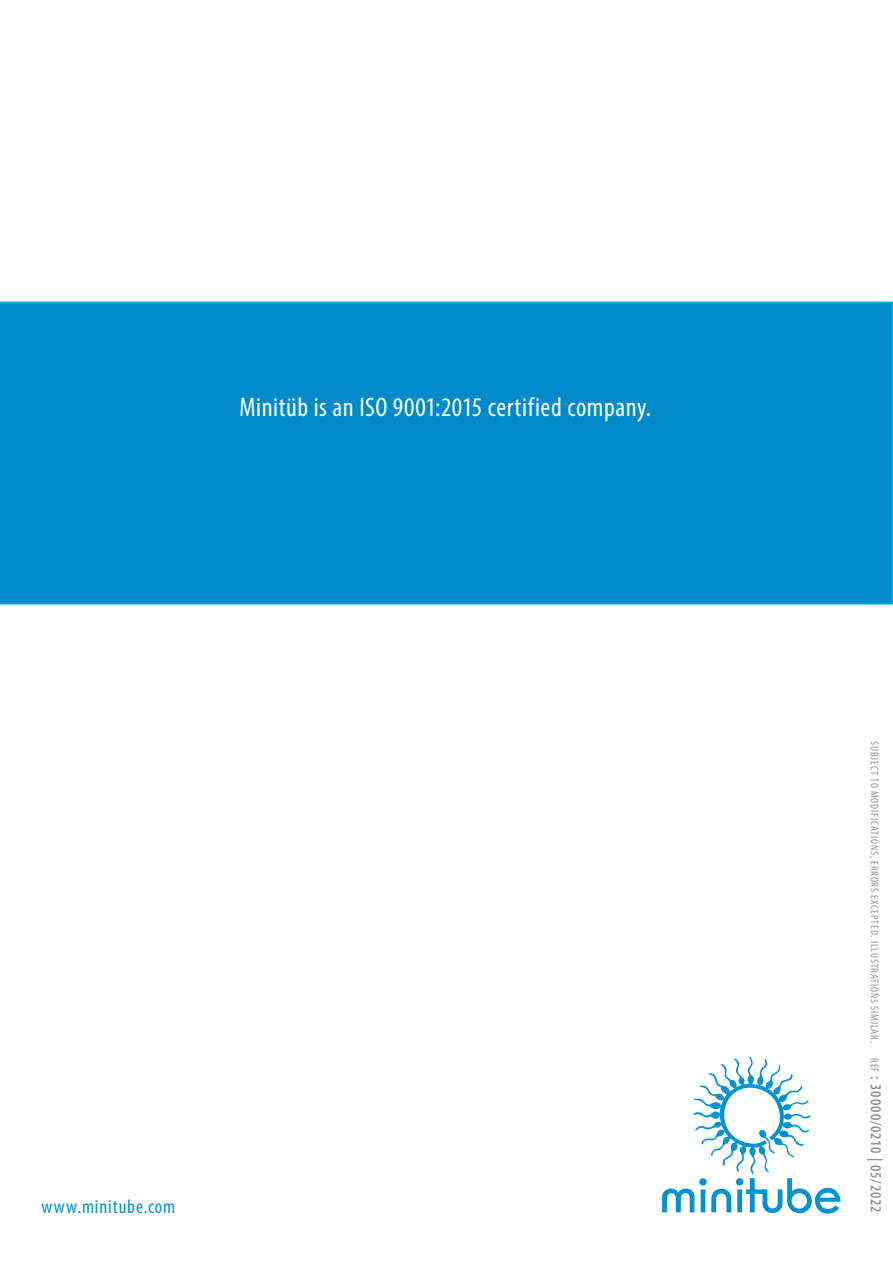
<style>
.page{position:relative;width:893px;height:1263px;background:#fff}
.page>*{position:absolute;margin:0;border:0;box-sizing:border-box;transform-origin:0 0}
.t1{font:condensed 27px "Myriad Pro";letter-spacing:.02em;color:#fff}
.t2{font:condensed 19.5px "Myriad Pro";letter-spacing:.045em;color:#0093d0}
.t3{font:600 condensed 15.6px "Myriad Pro";letter-spacing:.05em;color:#939598}
.t4{font:condensed 11.25px "Myriad Pro";letter-spacing:.07em;color:#939598}
.s1{font-weight:400;font-size:11.25px}
</style>
<div class="page">
<svg style="left:662px;top:1057px;width:178px;height:157px"></svg>
<div style="left:0;top:302px;width:893px;height:302px;background:#008ac9"></div>
<h1 class="t1" style="left:240px;top:390px;width:413px">Minitüb is an ISO 9001:2015 certified company.</h1>
<h2 class="t2" style="left:41px;top:1195px;width:135px">www.minitube.com</h2>
<p class="t4" style="left:881px;top:741px;width:303px;rotate:90deg">SUBJECT TO MODIFICATIONS, ERRORS EXCEPTED. ILLUSTRATIONS SIMILAR.</p>
<h3 class="t3" style="left:886px;top:1058px;width:156px;rotate:90deg"><span class="s1">REF</span> : 30000/0210 | 05/2022</h3>
</div>
